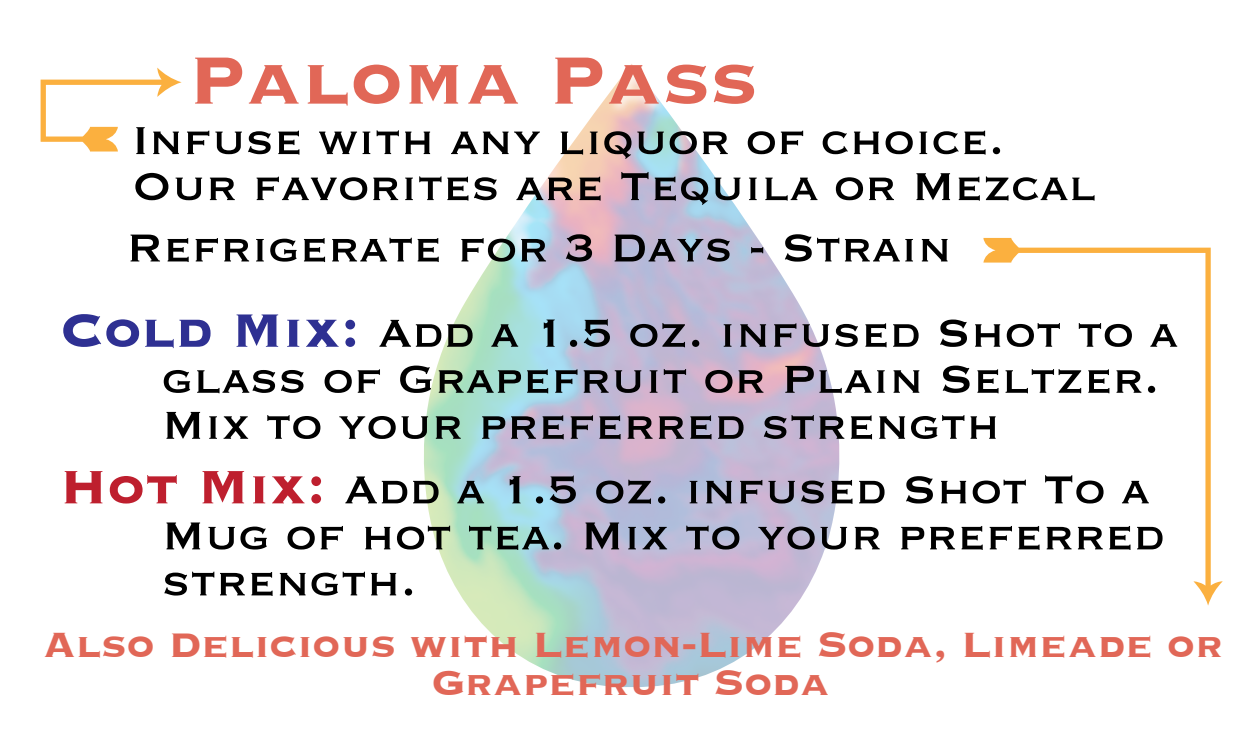
<style>
.page{position:relative;width:1260px;height:753px;background:#fff}
.page>*{position:absolute;margin:0;border:0;box-sizing:border-box;transform-origin:0 0}
.t1{font:700 87.5px "Copperplate";color:#e16757}
.t2{font:51.1px/45.9px "Copperplate";color:#000}
.t3{font:700 45.5px/37.8px "Copperplate";color:#e16757;text-align:center}
.s1{font-weight:700;font-size:61.25px;color:#2e3092}
.s2{font-weight:700;font-size:61.25px;color:#be1f2e}
</style>
<div class="page">
<img style="left:424px;top:143px;width:416px;height:544px">
<img style="left:40px;top:67px;width:118px;height:85px">
<svg style="left:41px;top:68px;width:140px;height:83px"></svg>
<img style="left:181px;top:64px;width:510px;height:79px">
<svg style="left:983px;top:238px;width:239px;height:367px"></svg>
<h1 class="t1" style="left:188px;top:22px;width:571px">Paloma Pass</h1>
<p class="t2" style="left:132px;top:114px;width:966px">Infuse with any liquor of choice.<br>Our favorites are Tequila or Mezcal</p>
<p class="t2" style="left:126px;top:222px;width:827px">Refrigerate for 3 Days - Strain</p>
<p class="t2" style="left:162px;top:307px;width:1017px;text-indent:-102px"><span class="s1">Cold Mix:</span> Add a 1.5 oz. infused Shot to a glass of Grapefruit or Plain Seltzer.<br>Mix to your preferred strength</p>
<p class="t2" style="left:162px;top:464px;width:1004px;text-indent:-102px"><span class="s2">Hot Mix:</span> Add a 1.5 oz. infused Shot To a<br>Mug of hot tea. Mix to your preferred strength.</p>
<p class="t3" style="left:43px;top:624px;width:1181px">Also Delicious with Lemon-Lime Soda, Limeade or<br>Grapefruit Soda</p>
</div>
